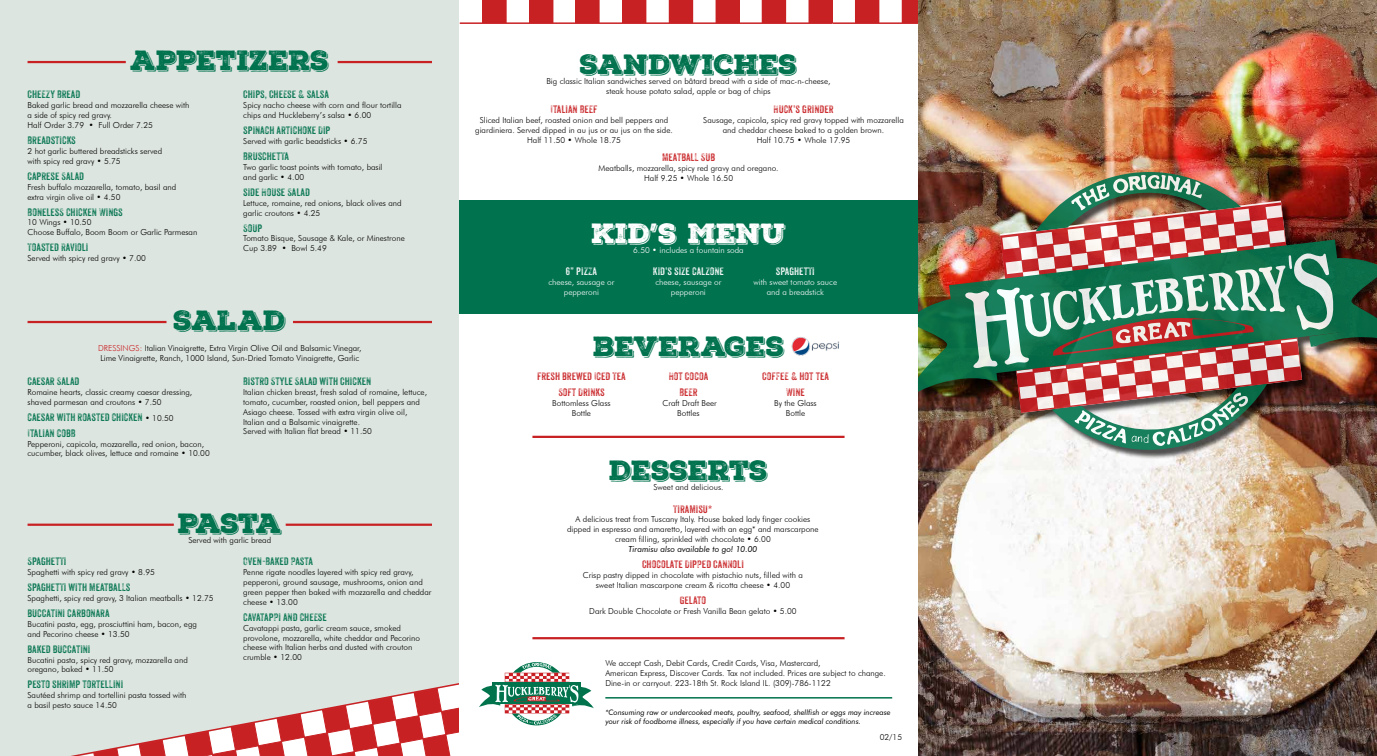
<style>
.page{position:relative;width:1377px;height:756px;background:#fff}
.page>*{position:absolute;margin:0;border:0;box-sizing:border-box;transform-origin:0 0}
.t1{font:27px "Nexa Rust Slab Black Shadow 01";letter-spacing:-.01em;color:#00724e}
.t2{font:27px "Nexa Rust Slab Black Shadow 01";color:#fff}
.t3{font:10.5px/16px "Anodyne";color:#00724d}
.t4{font:10.5px/16px "Anodyne";color:#c82124;text-align:center}
.t5{font:10.5px "Anodyne";color:#fff}
.t6{font:300 8.25px/9.9px "Futura BT";color:#000}
.t7{font:300 8.25px/9.9px "Futura BT";color:#fff;text-align:center}
.t8{font:italic 8.25px "Futura BT";color:#000}
.t9{font:italic 7.5px/9px "Futura BT";color:#000}
.s1{color:#c82124}
.s2{font-family:"Futura BT";font-weight:300;font-size:8.25px;color:#000}
</style>
<div class="page">
<div style="left:0;top:0;width:459px;height:756px;background:#dde5e0"></div>
<svg style="left:46px;top:622px;width:744px;height:134px"></svg>
<div style="left:459px;top:200px;width:459px;height:114px;background:#00724e"></div>
<hr style="left:28px;top:321px;width:139px;height:2px;background:#c82124">
<hr style="left:28px;top:61px;width:98px;height:2px;background:#c82124">
<hr style="left:28px;top:524px;width:146px;height:2px;background:#c82124">
<hr style="left:286px;top:524px;width:146px;height:2px;background:#c82124">
<hr style="left:293px;top:321px;width:139px;height:2px;background:#c82124">
<hr style="left:338px;top:61px;width:94px;height:2px;background:#c82124">
<hr style="left:605px;top:697px;width:287px;height:2px;background:#00724d">
<hr style="left:532px;top:436px;width:313px;height:2px;background:#c82124">
<hr style="left:532px;top:637px;width:313px;height:2px;background:#c82124">
<img style="left:791px;top:337px;width:48px;height:19px">
<svg style="left:482px;top:0;width:25px;height:22px"></svg>
<svg style="left:855px;top:0;width:24px;height:22px"></svg>
<svg style="left:669px;top:0;width:24px;height:22px"></svg>
<svg style="left:575px;top:0;width:24px;height:22px"></svg>
<svg style="left:762px;top:0;width:24px;height:22px"></svg>
<svg style="left:529px;top:0;width:24px;height:22px"></svg>
<svg style="left:902px;top:0;width:16px;height:22px"></svg>
<svg style="left:716px;top:0;width:24px;height:22px"></svg>
<svg style="left:622px;top:0;width:24px;height:22px"></svg>
<svg style="left:809px;top:0;width:24px;height:22px"></svg>
<hr style="left:460px;top:22px;width:372px;height:2px;background:#c82124">
<hr style="left:832px;top:22px;width:373px;height:2px;background:#c82124">
<img style="left:918px;top:0;width:459px;height:756px">
<div style="left:919px;top:173px;width:458px;height:286px;background:#000;opacity:.75"></div>
<img style="left:1000px;top:202px;width:302px;height:38px">
<img style="left:949px;top:240px;width:397px;height:10px">
<img style="left:918px;top:250px;width:459px;height:204px">
<img style="left:1036px;top:168px;width:205px;height:63px">
<img style="left:1019px;top:132px;width:232px;height:18px">
<svg style="left:1023px;top:132px;width:216px;height:4px"></svg>
<h1 class="t1" style="left:131px;top:42px;width:200px">APPETIZERS</h1>
<p class="t3" style="left:28px;top:86px;width:54px">CHEEZY BREAD</p>
<p class="t6" style="left:28px;top:100px;width:163px">Baked garlic bread and mozzarella cheese with a side of spicy red gravy.<br>Half Order 3.79 • Full Order 7.25</p>
<p class="t3" style="left:28px;top:132px;width:50px">BREADSTICKS</p>
<p class="t6" style="left:28px;top:146px;width:136px">2 hot garlic buttered breadsticks served with spicy red gravy • 5.75</p>
<p class="t3" style="left:28px;top:168px;width:58px">CAPRESE SALAD</p>
<p class="t6" style="left:28px;top:182px;width:150px">Fresh buffalo mozzarella, tomato, basil and extra virgin olive oil • 4.50</p>
<p class="t3" style="left:28px;top:204px;width:97px">BONELESS CHICKEN WINGS</p>
<p class="t6" style="left:28px;top:217px;width:171px">10 Wings • 10.50<br>Choose Buffalo, Boom Boom or Garlic Parmesan</p>
<p class="t3" style="left:28px;top:239px;width:62px">TOASTED RAVIOLI</p>
<p class="t6" style="left:28px;top:253px;width:120px">Served with spicy red gravy • 7.00</p>
<p class="t3" style="left:243px;top:86px;width:87px">CHIPS, CHEESE &amp; SALSA</p>
<p class="t6" style="left:243px;top:100px;width:160px">Spicy nacho cheese with corn and flour tortilla chips and Huckleberry’s salsa • 6.00</p>
<p class="t3" style="left:243px;top:122px;width:89px">SPINACH ARTICHOKE DIP</p>
<p class="t6" style="left:243px;top:136px;width:126px">Served with garlic beadsticks • 6.75</p>
<p class="t3" style="left:243px;top:148px;width:47px">BRUSCHETTA</p>
<p class="t6" style="left:243px;top:162px;width:141px">Two garlic toast points with tomato, basil and garlic • 4.00</p>
<p class="t3" style="left:243px;top:184px;width:68px">SIDE HOUSE SALAD</p>
<p class="t6" style="left:243px;top:198px;width:160px">Lettuce, romaine, red onions, black olives and garlic croutons • 4.25</p>
<p class="t3" style="left:243px;top:220px;width:21px">SOUP</p>
<p class="t6" style="left:243px;top:233px;width:163px">Tomato Bisque, Sausage &amp; Kale, or Minestrone<br>Cup 3.89 • Bowl 5.49</p>
<h1 class="t1" style="left:174px;top:302px;width:114px">SALAD</h1>
<p class="t6" style="left:98px;top:343px;width:265px"><span class="s1">DRESSINGS:</span> Italian Vinaigrette, Extra Virgin Olive Oil and Balsamic Vinegar,<br>Lime Vinaigrette, Ranch, 1000 Island, Sun-Dried Tomato Vinaigrette, Garlic</p>
<p class="t3" style="left:28px;top:373px;width:53px">CAESAR SALAD</p>
<p class="t6" style="left:28px;top:387px;width:166px">Romaine hearts, classic creamy caesar dressing, shaved parmesan and croutons • 7.50</p>
<p class="t3" style="left:28px;top:409px;width:148px">CAESAR WITH ROASTED CHICKEN <span class="s2">• 10.50<br></span>ITALIAN COBB</p>
<p class="t6" style="left:28px;top:439px;width:184px">Pepperoni, capicola, mozzarella, red onion, bacon, cucumber, black olives, lettuce and romaine • 10.00</p>
<p class="t3" style="left:243px;top:373px;width:130px">BISTRO STYLE SALAD WITH CHICKEN</p>
<p class="t6" style="left:243px;top:387px;width:185px">Italian chicken breast, fresh salad of romaine, lettuce, tomato, cucumber, roasted onion, bell peppers and Asiago cheese. Tossed with extra virgin olive oil, Italian and a Balsamic vinaigrette.<br>Served with Italian flat bread • 11.50</p>
<h1 class="t1" style="left:178px;top:505px;width:105px">PASTA</h1>
<p class="t6" style="left:188px;top:535px;width:84px">Served with garlic bread</p>
<p class="t3" style="left:28px;top:553px;width:40px">SPAGHETTI</p>
<p class="t6" style="left:28px;top:567px;width:129px">Spaghetti with spicy red gravy • 8.95</p>
<p class="t3" style="left:28px;top:579px;width:104px">SPAGHETTI WITH MEATBALLS</p>
<p class="t6" style="left:28px;top:593px;width:188px">Spaghetti, spicy red gravy, 3 Italian meatballs • 12.75</p>
<p class="t3" style="left:28px;top:605px;width:84px">BUCCATINI CARBONARA</p>
<p class="t6" style="left:28px;top:619px;width:171px">Bucatini pasta, egg, prosciuttini ham, bacon, egg and Pecorino cheese • 13.50</p>
<p class="t3" style="left:28px;top:641px;width:64px">BAKED BUCCATINI</p>
<p class="t6" style="left:28px;top:655px;width:162px">Bucatini pasta, spicy red gravy, mozzarella and oregano, baked • 11.50</p>
<p class="t3" style="left:28px;top:677px;width:97px">PESTO SHRIMP TORTELLINI</p>
<p class="t6" style="left:28px;top:690px;width:161px">Sautéed shrimp and tortellini pasta tossed with a basil pesto sauce 14.50</p>
<p class="t3" style="left:243px;top:553px;width:71px">OVEN-BAKED PASTA</p>
<p class="t6" style="left:243px;top:567px;width:190px">Penne rigate noodles layered with spicy red gravy, pepperoni, ground sausage, mushrooms, onion and green pepper then baked with mozzarella and cheddar cheese • 13.00</p>
<p class="t3" style="left:243px;top:609px;width:85px">CAVATAPPI AND CHEESE</p>
<p class="t6" style="left:243px;top:623px;width:178px">Cavatappi pasta, garlic cream sauce, smoked provolone, mozzarella, white cheddar and Pecorino cheese with Italian herbs and dusted with crouton crumble • 12.00</p>
<h1 class="t1" style="left:580px;top:46px;width:219px">SANDWICHES</h1>
<p class="t6" style="left:546px;top:76px;width:286px;text-align:center">Big classic Italian sandwiches served on bâtard bread with a side of mac-n-cheese, steak house potato salad, apple or bag of chips</p>
<p class="t4" style="left:551px;top:101px;width:49px">ITALIAN BEEF</p>
<p class="t6" style="left:475px;top:115px;width:199px;text-align:center">Sliced Italian beef, roasted onion and bell peppers and giardiniera. Served dipped in au jus or au jus on the side.<br>Half 11.50 • Whole 18.75</p>
<p class="t4" style="left:774px;top:101px;width:61px">HUCK’S GRINDER</p>
<p class="t6" style="left:703px;top:115px;width:202px;text-align:center">Sausage, capicola, spicy red gravy topped with mozzarella and cheddar cheese baked to a golden brown.<br>Half 10.75 • Whole 17.95</p>
<p class="t4" style="left:662px;top:149px;width:55px">MEATBALL SUB</p>
<p class="t6" style="left:599px;top:163px;width:182px;text-align:center">Meatballs, mozzarella, spicy red gravy and oregano.<br>Half 9.25 • Whole 16.50</p>
<h1 class="t2" style="left:591px;top:215px;width:196px">KID’S MENU</h1>
<p class="t7" style="left:633px;top:245px;width:112px">6.50 • includes a fountain soda</p>
<p class="t5" style="left:566px;top:265px;width:33px">6” PIZZA</p>
<p class="t7" style="left:548px;top:277px;width:67px">cheese, sausage or pepperoni</p>
<p class="t5" style="left:653px;top:265px;width:72px">KID’S SIZE CALZONE</p>
<p class="t7" style="left:655px;top:277px;width:67px">cheese, sausage or pepperoni</p>
<p class="t5" style="left:776px;top:265px;width:40px">SPAGHETTI</p>
<p class="t7" style="left:754px;top:277px;width:85px">with sweet tomato sauce and a breadstick</p>
<h1 class="t1" style="left:593px;top:328px;width:193px">BEVERAGES</h1>
<p class="t4" style="left:537px;top:368px;width:90px">FRESH BREWED ICED TEA<br>SOFT DRINKS</p>
<p class="t6" style="left:552px;top:398px;width:60px;text-align:center">Bottomless Glass<br>Bottle</p>
<p class="t4" style="left:669px;top:368px;width:41px">HOT COCOA<br>BEER</p>
<p class="t6" style="left:663px;top:398px;width:56px;text-align:center">Craft Draft Beer<br>Bottles</p>
<p class="t4" style="left:762px;top:368px;width:68px">COFFEE &amp; HOT TEA<br>WINE</p>
<p class="t6" style="left:774px;top:398px;width:44px;text-align:center">By the Glass<br>Bottle</p>
<h1 class="t1" style="left:609px;top:452px;width:160px">DESSERTS</h1>
<p class="t6" style="left:653px;top:482px;width:72px">Sweet and delicious.</p>
<p class="t4" style="left:673px;top:501px;width:41px">TIRAMISU*</p>
<p class="t6" style="left:567px;top:514px;width:253px;text-align:center">A delicious treat from Tuscany Italy. House baked lady finger cookies dipped in espresso and amaretto, layered with an egg* and marscarpone cream filling, sprinkled with chocolate • 6.00</p>
<p class="t8" style="left:629px;top:544px;width:130px">Tiramisu also available to go! 10.00</p>
<p class="t4" style="left:642px;top:556px;width:103px">CHOCOLATE DIPPED CANNOLI</p>
<p class="t6" style="left:583px;top:570px;width:222px;text-align:center">Crisp pastry dipped in chocolate with pistachio nuts, filled with a sweet Italian mascarpone cream &amp; ricotta cheese • 4.00</p>
<p class="t4" style="left:680px;top:592px;width:28px">GELATO</p>
<p class="t6" style="left:589px;top:606px;width:209px">Dark Double Chocolate or Fresh Vanilla Bean gelato • 5.00</p>
<p class="t6" style="left:605px;top:658px;width:282px">We accept Cash, Debit Cards, Credit Cards, Visa, Mastercard,<br>American Express, Discover Cards. Tax not included. Prices are subject to change.<br>Dine-in or carryout. 223-18th St. Rock Island IL. (309)-786-1122</p>
<p class="t9" style="left:605px;top:708px;width:287px">*Consuming raw or undercooked meats, poultry, seafood, shellfish or eggs may increase your risk of foodborne illness, especially if you have certain medical conditions.</p>
<p class="t6" style="left:880px;top:732px;width:24px">02/15</p>
</div>
